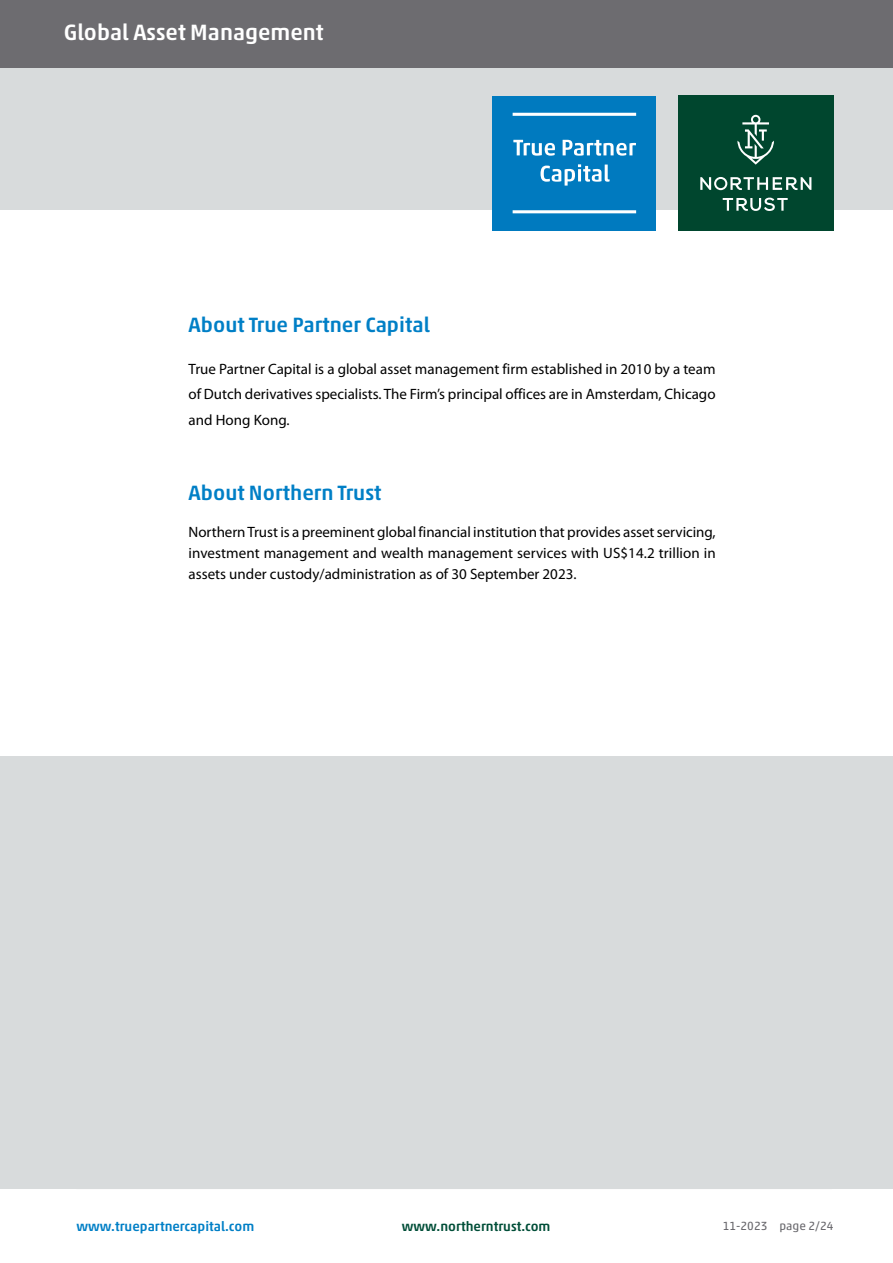
<style>
.page{position:relative;width:893px;height:1263px;background:#fff}
.page>*{position:absolute;margin:0;border:0;box-sizing:border-box;transform-origin:0 0}
.t1{font:500 22.5px "Akko Std";color:#fff}
.t2{font:500 21px "Akko Std";color:#007fc6}
.t3{font:15px/25.5px "Myriad Pro";color:#000;text-align:justify}
.t4{font:500 13.5px "Akko Std";color:#007fc6}
.t5{font:500 13.5px "Akko Std";color:#004e38}
.t6{font:12px "Akko Std";color:#68676c}
</style>
<div class="page">
<hr style="left:77px;top:1188px;width:755px;height:1px;background:#98989c">
<div style="left:0;top:27px;width:893px;height:183px;background:#d8dbdc"></div>
<div style="left:0;top:0;width:893px;height:68px;background:#6d6c70"></div>
<div style="left:0;top:756px;width:893px;height:432px;background:#d8dbdc"></div>
<div style="left:492px;top:96px;width:164px;height:135px;background:#007abf"></div>
<svg style="left:513px;top:140px;width:42px;height:16px"></svg>
<svg style="left:563px;top:140px;width:73px;height:16px"></svg>
<svg style="left:540px;top:164px;width:70px;height:22px"></svg>
<hr style="left:513px;top:210px;width:123px;height:3px;background:#fff">
<hr style="left:513px;top:113px;width:123px;height:3px;background:#fff">
<div style="left:678px;top:95px;width:155px;height:135px;background:#00462e"></div>
<svg style="left:700px;top:177px;width:111px;height:34px"></svg>
<svg style="left:737px;top:115px;width:37px;height:50px"></svg>
<h1 class="t1" style="left:64px;top:19px;width:261px">Global Asset Management</h1>
<h2 class="t2" style="left:189px;top:311px;width:243px">About True Partner Capital</h2>
<p class="t3" style="left:189px;top:355px;width:528px">True Partner Capital is a global asset management firm established in 2010 by a team of Dutch derivatives specialists. The Firm’s principal offices are in Amsterdam, Chicago and Hong Kong.</p>
<h2 class="t2" style="left:189px;top:479px;width:194px">About Northern Trust</h2>
<p class="t3" style="left:189px;top:521px;width:529px;line-height:21px">Northern Trust is a preeminent global financial institution that provides asset servicing, investment management and wealth management services with US$14.2 trillion in assets under custody/administration as of 30 September 2023.</p>
<p class="t4" style="left:77px;top:1218px;width:179px">www.truepartnercapital.com</p>
<p class="t5" style="left:402px;top:1218px;width:150px">www.northerntrust.com</p>
<p class="t6" style="left:723px;top:1218px;width:112px">11-2023 page 2/24</p>
</div>
